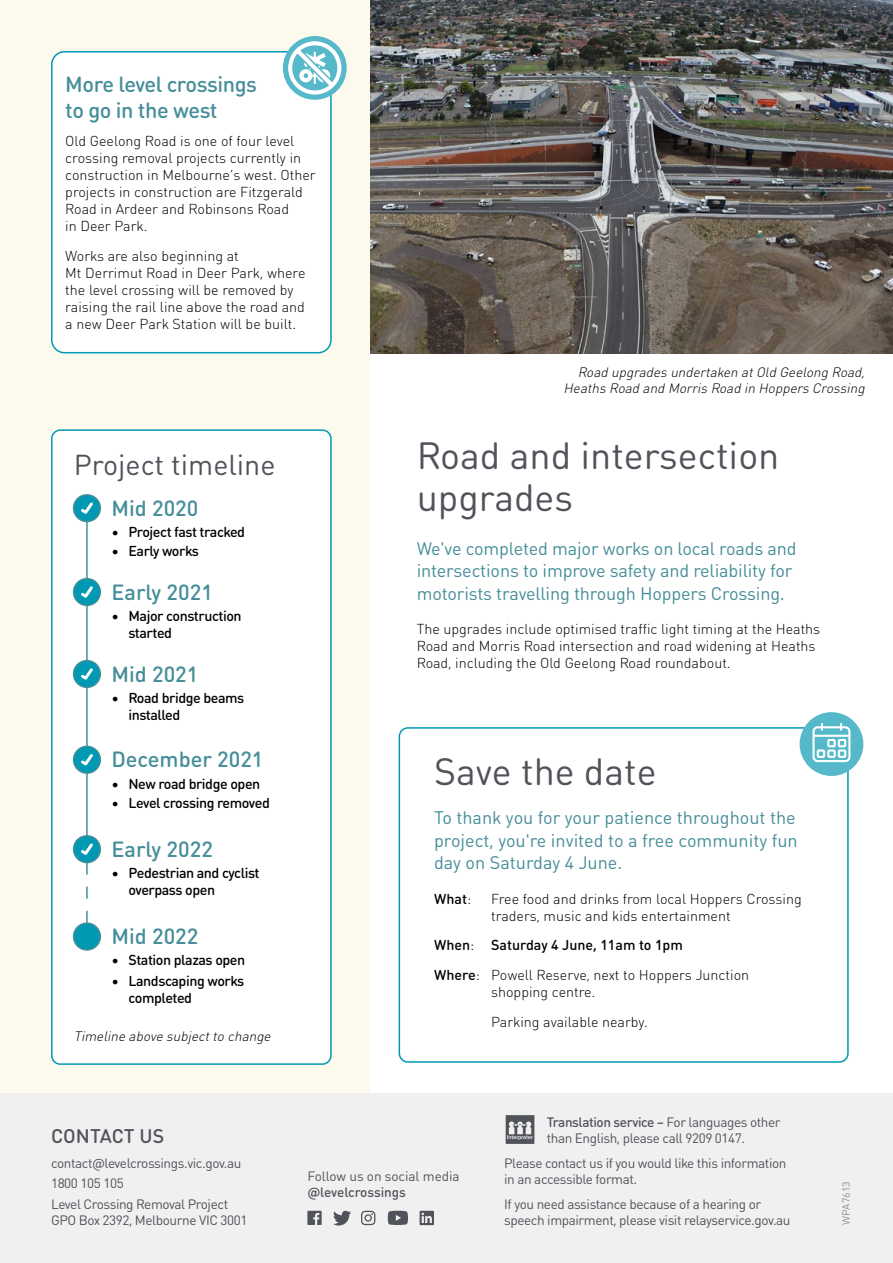
<style>
.page{position:relative;width:893px;height:1263px;background:#fff}
.page>*{position:absolute;margin:0;border:0;box-sizing:border-box;transform-origin:0 0}
.t1{font:37.5px/42px "DIN Round OT";color:#50535a}
.t2{font:28.5px "DIN Round OT";color:#50535a}
.t3{font:500 21.75px "DIN Round OT";color:#468e99}
.t4{font:500 21.75px/26.1px "DIN Round OT";letter-spacing:-.02em;color:#468e99}
.t5{font:500 19.5px "DIN Round OT";color:#50535a}
.t6{font:18px/22.5px "DIN Round OT";letter-spacing:-.01em;color:#468e99;text-align:justify}
.t7{font:300 14.25px/17.1px "DIN Round OT";color:#000}
.t8{font:500 14.25px/17.1px "DIN Round OT";letter-spacing:-.03em;color:#000}
.t9{font:13.5px/16.2px "DIN Round OT";letter-spacing:-.03em;color:#50535a}
.t10{font:italic 300 13.5px/16.2px "DIN Round OT";color:#000;text-align:right}
.t11{font:13.5px "DIN Round OT";letter-spacing:-.005em;color:#50535a}
.t12{font:500 13.5px "DIN Round OT";letter-spacing:-.005em;color:#50535a}
.t13{font:10.5px "DIN Round OT";color:#8f9197}
.s1{font-weight:300}
.s2{font-weight:500}
</style>
<div class="page">
<div style="left:399px;top:727px;width:450px;height:336px;border:2px solid #0099b3;border-radius:9px"></div>
<img style="left:370px;top:0;width:523px;height:353px">
<div style="left:0;top:0;width:370px;height:1115px;background:#fcf9ed"></div>
<div style="left:52px;top:430px;width:279px;height:634px;background:#fff;border-radius:9px"></div>
<div style="left:51px;top:429px;width:281px;height:636px;border:2px solid #0099b3;border-radius:9px"></div>
<hr style="left:86px;top:516px;width:2px;height:320px;background:#468e99">
<div style="left:74px;top:923px;width:26px;height:27px;background:#0099b3;border-radius:50%"></div>
<div style="left:73px;top:922px;width:28px;height:29px;border:2px solid #468e99;border-radius:50%"></div>
<div style="left:74px;top:495px;width:26px;height:26px;background:#0099b3;border-radius:50%"></div>
<div style="left:73px;top:494px;width:28px;height:28px;border:2px solid #468e99;border-radius:50%"></div>
<svg style="left:81px;top:502px;width:12px;height:12px"></svg>
<div style="left:74px;top:579px;width:26px;height:26px;background:#0099b3;border-radius:50%"></div>
<div style="left:73px;top:578px;width:28px;height:28px;border:2px solid #468e99;border-radius:50%"></div>
<svg style="left:81px;top:586px;width:12px;height:12px"></svg>
<div style="left:74px;top:661px;width:26px;height:26px;background:#0099b3;border-radius:50%"></div>
<div style="left:73px;top:660px;width:28px;height:28px;border:2px solid #468e99;border-radius:50%"></div>
<svg style="left:81px;top:668px;width:12px;height:12px"></svg>
<div style="left:74px;top:746px;width:26px;height:27px;background:#0099b3;border-radius:50%"></div>
<div style="left:73px;top:746px;width:28px;height:28px;border:2px solid #468e99;border-radius:50%"></div>
<svg style="left:78px;top:751px;width:18px;height:15px"></svg>
<div style="left:74px;top:836px;width:26px;height:26px;background:#0099b3;border-radius:50%"></div>
<div style="left:73px;top:835px;width:28px;height:28px;border:2px solid #468e99;border-radius:50%"></div>
<svg style="left:78px;top:843px;width:18px;height:80px"></svg>
<div style="left:52px;top:52px;width:279px;height:301px;background:#fff;border-radius:13px"></div>
<div style="left:51px;top:51px;width:281px;height:302px;border:2px solid #0099b3;border-radius:13px"></div>
<div style="left:283px;top:36px;width:64px;height:64px;background:#56b9ca;border-radius:50%"></div>
<svg style="left:288px;top:41px;width:53px;height:54px"></svg>
<div style="left:800px;top:712px;width:63px;height:64px;background:#56b9ca;border-radius:50%"></div>
<svg style="left:812px;top:723px;width:38px;height:39px"></svg>
<div style="left:0;top:1093px;width:893px;height:170px;background:#f0f0f0"></div>
<svg style="left:333px;top:1211px;width:18px;height:14px"></svg>
<svg style="left:307px;top:1211px;width:15px;height:14px"></svg>
<svg style="left:361px;top:1211px;width:14px;height:14px"></svg>
<svg style="left:388px;top:1211px;width:20px;height:14px"></svg>
<svg style="left:420px;top:1211px;width:14px;height:14px"></svg>
<svg style="left:506px;top:1115px;width:28px;height:29px"></svg>
<h3 class="t4" style="left:65px;top:71px;width:193px">More level crossings to go in the west</h3>
<p class="t7" style="left:65px;top:132px;width:252px">Old Geelong Road is one of four level crossing removal projects currently in construction in Melbourne’s west. Other projects in construction are Fitzgerald Road in Ardeer and Robinsons Road<br>in Deer Park.</p>
<p class="t7" style="left:65px;top:247px;width:242px">Works are also beginning at<br>Mt Derrimut Road in Deer Park, where the level crossing will be removed by raising the rail line above the road and a new Deer Park Station will be built.</p>
<h2 class="t2" style="left:74px;top:447px;width:203px">Project timeline</h2>
<h3 class="t3" style="left:111px;top:494px;width:89px">Mid 2020</h3>
<p class="t8" style="left:111px;top:523px;width:135px">• Project fast tracked</p>
<p class="t8" style="left:111px;top:542px;width:89px">• Early works</p>
<h3 class="t3" style="left:111px;top:578px;width:103px">Early 2021</h3>
<p class="t8" style="left:128px;top:607px;width:115px;text-indent:-17px">• Major construction started</p>
<h3 class="t3" style="left:111px;top:660px;width:89px">Mid 2021</h3>
<p class="t8" style="left:128px;top:689px;width:117px;text-indent:-17px">• Road bridge beams installed</p>
<h3 class="t3" style="left:111px;top:745px;width:154px">December 2021</h3>
<p class="t8" style="left:111px;top:775px;width:150px">• New road bridge open</p>
<p class="t8" style="left:111px;top:794px;width:160px">• Level crossing removed</p>
<h3 class="t3" style="left:111px;top:835px;width:103px">Early 2022</h3>
<p class="t8" style="left:128px;top:864px;width:133px;text-indent:-17px">• Pedestrian and cyclist overpass open</p>
<h3 class="t3" style="left:111px;top:922px;width:89px">Mid 2022</h3>
<p class="t8" style="left:111px;top:951px;width:135px">• Station plazas open</p>
<p class="t8" style="left:128px;top:972px;width:117px;text-indent:-17px">• Landscaping works completed</p>
<p class="t10" style="left:74px;top:1028px;width:202px">Timeline above subjectto change</p>
<p class="t10" style="left:564px;top:363px;width:306px">Road upgrades undertaken atOld Geelong Road,<br>Heaths Road and Morris Road in Hoppers Crossing</p>
<h1 class="t1" style="left:417px;top:434px;width:364px">Road and intersection upgrades</h1>
<p class="t6" style="left:417px;top:536px;width:381px;text-align:left">We've completed major works on local roads and intersections to improve safety and reliability for motorists travelling through Hoppers Crossing.</p>
<p class="t7" style="left:417px;top:620px;width:405px">The upgrades include optimised traffic light timing at the Heaths<br>Road and Morris Road intersection and road widening at Heaths<br>Road, including the Old Geelong Road roundabout.</p>
<h1 class="t1" style="left:434px;top:750px;width:224px">Save the date</h1>
<p class="t6" style="left:434px;top:806px;width:365px">To thank you for your patience throughout the project, you're invited to a free community fun day on Saturday 4 June.</p>
<p class="t8" style="left:434px;top:889px;width:39px">What<span class="s1">:</span></p>
<p class="t7" style="left:491px;top:890px;width:312px">Free food and drinks from local Hoppers Crossing traders, music and kids entertainment</p>
<p class="t7" style="left:434px;top:930px;width:317px;line-height:29.8px"><span class="s2">When</span>: <span class="s2">Saturday 4 June, 11am to 1pm<br>Where</span>: Powell Reserve, next to Hoppers Junction</p>
<p class="t7" style="left:491px;top:977px;width:158px;line-height:29.8px">shopping centre.<br>Parking available nearby.</p>
<h3 class="t5" style="left:51px;top:1123px;width:115px">CONTACT US</h3>
<p class="t9" style="left:51px;top:1152px;width:192px;line-height:20.4px">contact@levelcrossings.vic.gov.au<br>1800 105 105<br>Level Crossing Removal Project</p>
<p class="t9" style="left:51px;top:1211px;width:198px">GPO Box 2392, Melbourne VIC 3001</p>
<p class="t11" style="left:307px;top:1168px;width:154px">Follow us on social media</p>
<p class="t12" style="left:307px;top:1184px;width:100px">@levelcrossings</p>
<p class="t9" style="left:547px;top:1113px;width:235px"><span class="s2">Translation service –</span> For languages other than English, please call 9209 0147.</p>
<p class="t9" style="left:504px;top:1154px;width:284px">Please contact us if you would like this information in an accessible format.</p>
<p class="t9" style="left:504px;top:1195px;width:288px">If you need assistance because of a hearing or speech impairment, please visit relayservice.gov.au</p>
<p class="t13" style="left:840px;top:1225px;width:45px;rotate:-90deg">WPA7613</p>
</div>
